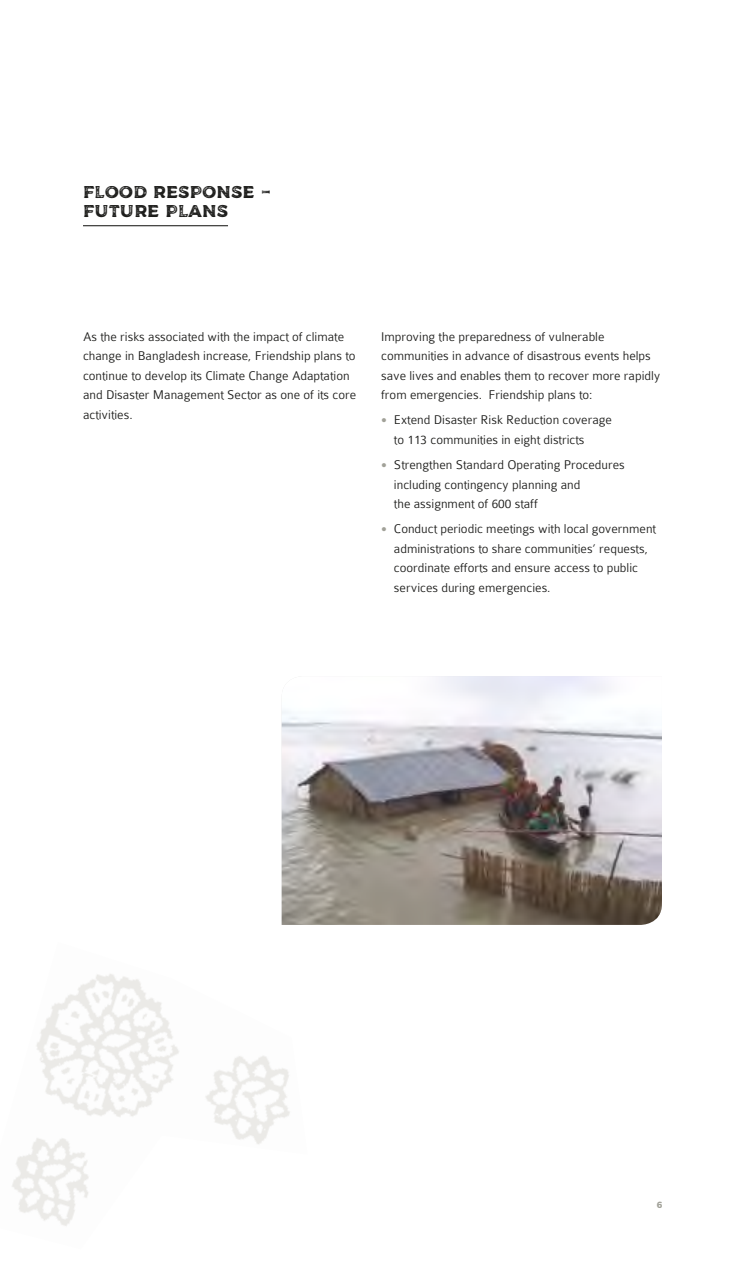
<style>
.page{position:relative;width:745px;height:1263px;background:#fff}
.page>*{position:absolute;margin:0;border:0;box-sizing:border-box;transform-origin:0 0}
.t1{font:17.25px/19.5px "Messenger Texture";letter-spacing:.02em;color:#1d1d1b}
.t2{font:300 13.5px/19.5px "Colaborate";color:#1d1d1b}
.t3{font:9px "Messenger Rough";color:#a1a198}
</style>
<div class="page">
<img style="left:12px;top:974px;width:278px;height:252px">
<img style="left:281px;top:676px;width:380px;height:249px">
<hr style="left:83px;top:225px;width:145px;height:1px;background:#1d1d1b">
<p class="t1" style="left:83px;top:183px;width:189px">FLOOD RESPONSE -<br>FUTURE PLANS</p>
<p class="t2" style="left:83px;top:327px;width:274px">As the risks associated with the impact of climate change in Bangladesh increase, Friendship plans to continue to develop its Climate Change Adaptation and Disaster Management Sector as one of its core activities.</p>
<p class="t2" style="left:381px;top:327px;width:280px">Improving the preparedness of vulnerable communities in advance of disastrous events helps save lives and enables them to recover more rapidly from emergencies. Friendship plans to:</p>
<p class="t2" style="left:394px;top:410px;width:219px">Extend Disaster Risk Reduction coverage to 113 communities in eight districts</p>
<p class="t2" style="left:394px;top:455px;width:232px">Strengthen Standard Operating Procedures including contingency planning and<br>the assignment of 600 staff</p>
<p class="t2" style="left:394px;top:519px;width:263px">Conduct periodic meetings with local government administrations to share communities’ requests, coordinate efforts and ensure access to public services during emergencies.</p>
<p class="t3" style="left:656px;top:1200px;width:7px">6</p>
</div>
